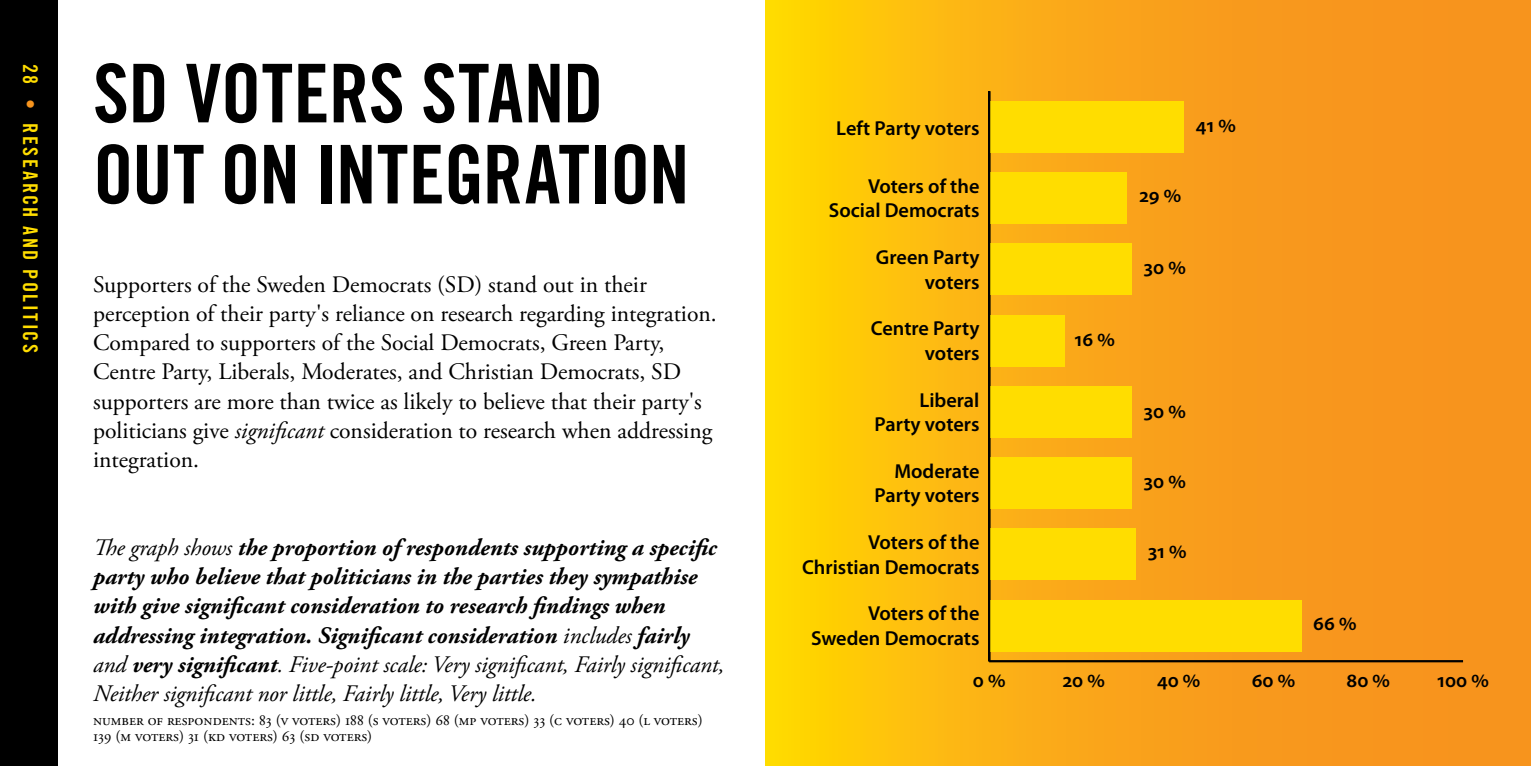
<style>
.page{position:relative;width:1531px;height:766px;background:#fff}
.page>*{position:absolute;margin:0;border:0;box-sizing:border-box;transform-origin:0 0}
.t1{font:81px/81px "Trade Gothic LT Std Bd Cn 20";letter-spacing:-.005em;color:#000}
.t2{font:23.62px/29.2px "Adobe Garamond Pro";color:#000}
.t3{font:italic 700 23.62px/29.2px "Adobe Garamond Pro";color:#000}
.t4{font:600 20.25px/24.3px "Myriad Pro";color:#000;text-align:right}
.t5{font:20.25px "Trade Gothic LT Std Bd Cn 20";letter-spacing:.125em;color:#fd0}
.t6{font:15.75px/15.8px "Adobe Garamond Pro";color:#000}
.s1{color:#f7941e}
.s2{font-style:italic}
.s3{font-weight:400}
</style>
<div class="page">
<svg style="left:765px;top:0;width:766px;height:765px;background:#faa815"></svg>
<div style="left:0;top:0;width:57px;height:765px;background:#000"></div>
<hr style="left:989px;top:660px;width:474px;height:2px;background:#000">
<div style="left:989px;top:101px;width:194px;height:51px;background:#fd0"></div>
<div style="left:989px;top:172px;width:137px;height:52px;background:#fd0"></div>
<div style="left:989px;top:243px;width:142px;height:52px;background:#fd0"></div>
<div style="left:989px;top:315px;width:76px;height:51px;background:#fd0"></div>
<div style="left:989px;top:386px;width:142px;height:51px;background:#fd0"></div>
<div style="left:989px;top:457px;width:142px;height:51px;background:#fd0"></div>
<div style="left:989px;top:528px;width:147px;height:52px;background:#fd0"></div>
<div style="left:989px;top:599px;width:313px;height:52px;background:#fd0"></div>
<hr style="left:988px;top:91px;width:2px;height:570px;background:#000">
<p class="t5" style="left:43px;top:64px;width:290px;rotate:90deg">28 <span class="s1">•</span> RESEARCH AND POLITICS</p>
<h1 class="t1" style="left:93px;top:52px;width:598px">SD VOTERS STAND<br>OUT ON INTEGRATION</h1>
<p class="t2" style="left:93px;top:270px;width:625px">Supporters of the Sweden Democrats (SD) stand out in their perception of their party's reliance on research regarding integration.<br>Compared to supporters of the Social Democrats, Green Party, Centre Party, Liberals, Moderates, and Christian Democrats, SD supporters are more than twice as likely to believe that their party's politicians give <span class="s2">significant</span> consideration to research when addressing integration.</p>
<p class="t3" style="left:93px;top:533px;width:633px"><span class="s3">The graph shows</span> the proportion of respondents supporting a specific party who believe that politicians in the parties they sympathise with give significant consideration to research findings when addressing integration. Significant consideration <span class="s3">includes</span> fairly <span class="s3">and</span> very significant<span class="s3">. Five-point scale: Very significant, Fairly significant, Neither significant nor little, Fairly little, Very little.</span></p>
<p class="t6" style="left:93px;top:712px;width:611px">NUMBER OF RESPONDENTS: 83 (V voters) 188 (S voters) 68 (MP voters) 33 (C voters) 40 (L voters)<br>139 (M voters) 31 (KD voters) 63 (SD voters)</p>
<p class="t4" style="left:836px;top:116px;width:145px">Left Party voters</p>
<p class="t4" style="left:829px;top:173px;width:152px">Voters of the<br>Social Democrats</p>
<p class="t4" style="left:876px;top:245px;width:105px">Green Party voters</p>
<p class="t4" style="left:871px;top:316px;width:110px">Centre Party voters</p>
<p class="t4" style="left:874px;top:387px;width:106px">Liberal<br>Party voters</p>
<p class="t4" style="left:874px;top:458px;width:106px">Moderate<br>Party voters</p>
<p class="t4" style="left:802px;top:529px;width:179px">Voters of the<br>Christian Democrats</p>
<p class="t4" style="left:811px;top:600px;width:170px">Voters of the<br>Sweden Democrats</p>
<p class="t4" style="left:1074px;top:326px;width:42px">16 %</p>
<p class="t4" style="left:1196px;top:112px;width:42px">41 %</p>
<p class="t4" style="left:1139px;top:183px;width:43px">29 %</p>
<p class="t4" style="left:1144px;top:254px;width:43px">30 %</p>
<p class="t4" style="left:1144px;top:398px;width:43px">30 %</p>
<p class="t4" style="left:1144px;top:468px;width:43px">30 %</p>
<p class="t4" style="left:1148px;top:538px;width:40px">31 %</p>
<p class="t4" style="left:1313px;top:610px;width:45px">66 %</p>
<p class="t4" style="left:973px;top:667px;width:34px">0 %</p>
<p class="t4" style="left:1063px;top:667px;width:44px">20 %</p>
<p class="t4" style="left:1157px;top:667px;width:45px">40 %</p>
<p class="t4" style="left:1251px;top:667px;width:45px">60 %</p>
<p class="t4" style="left:1346px;top:667px;width:45px">80 %</p>
<p class="t4" style="left:1437px;top:667px;width:53px">100 %</p>
</div>
